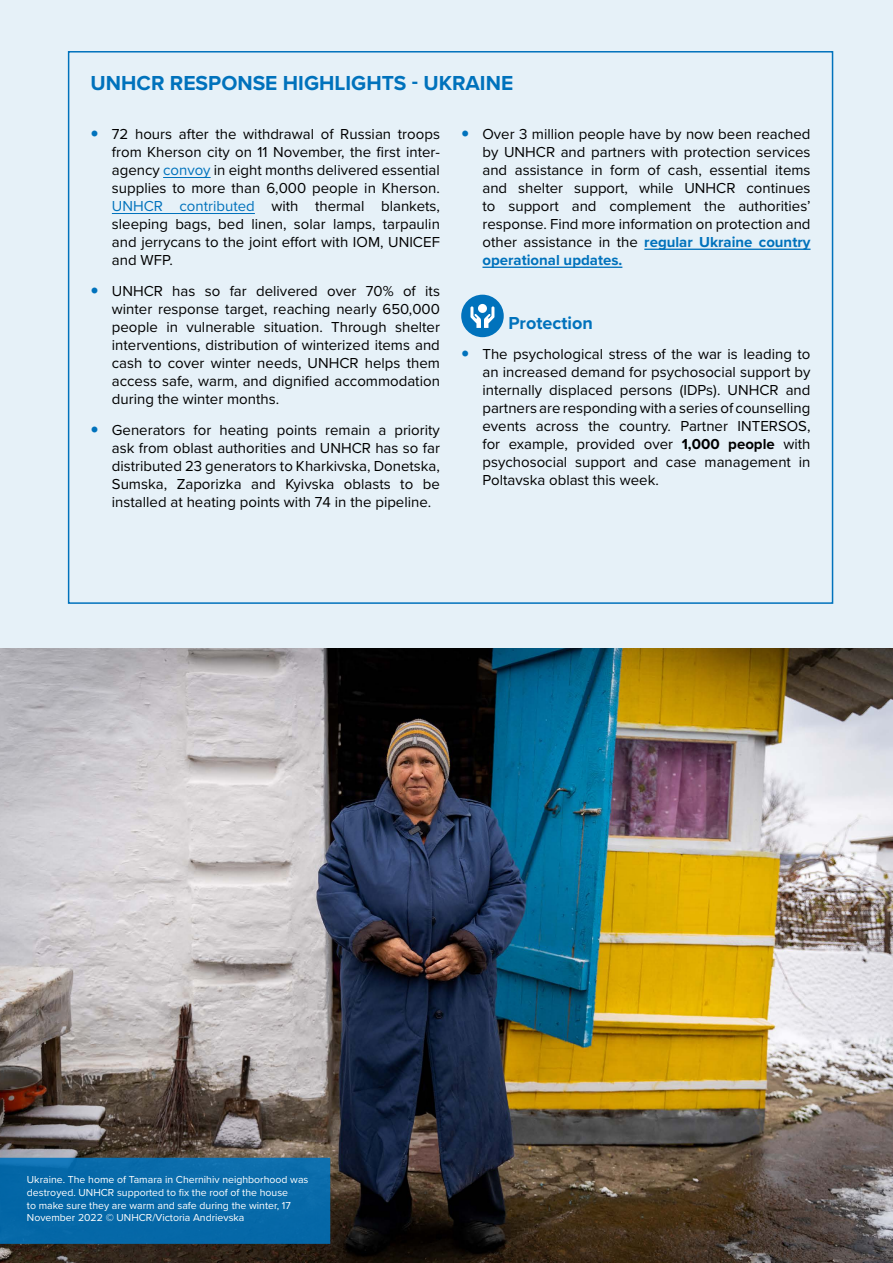
<style>
.page{position:relative;width:893px;height:1263px;background:#fff}
.page>*{position:absolute;margin:0;border:0;box-sizing:border-box;transform-origin:0 0}
.t1{font:700 21px "Proxima Nova";color:#0072bc}
.t2{font:700 18px "Proxima Nova";color:#0072bc}
.t3{font:15px/18px "Proxima Nova";color:#000;text-align:justify}
.t4{font:10.5px/12.6px "Proxima Nova";color:#fff}
.s1{color:#0072bc}
.s2{font-weight:700;color:#0072bc}
.s3{font-weight:700}
</style>
<div class="page">
<div style="left:0;top:0;width:893px;height:648px;background:#e6f1f8"></div>
<hr style="left:163px;top:177px;width:48px;height:1px;background:#0072bc">
<hr style="left:112px;top:213px;width:143px;height:1px;background:#0072bc">
<hr style="left:644px;top:249px;width:166px;height:1px;background:#0072bc">
<hr style="left:482px;top:267px;width:140px;height:1px;background:#0072bc">
<div style="left:461px;top:295px;width:43px;height:42px;background:#0072bc;border-radius:50%"></div>
<svg style="left:470px;top:306px;width:24px;height:22px"></svg>
<div style="left:478px;top:304px;width:9px;height:9px;background:#fff;border-radius:50%"></div>
<img style="left:0;top:648px;width:893px;height:615px">
<div style="left:0;top:1158px;width:330px;height:86px;background:#0669a8"></div>
<h1 class="t1" style="left:91px;top:68px;width:424px">UNHCR RESPONSE HIGHLIGHTS - UKRAINE</h1>
<p class="t3" style="left:112px;top:124px;width:330px">72 hours after the withdrawal of Russian troops from Kherson city on 11 November, the first inter&shy;agency <span class="s1">convoy</span> in eight months delivered essential supplies to more than 6,000 people in Kherson.<br><span class="s1">UNHCR contributed</span> with thermal blankets, sleeping bags, bed linen, solar lamps, tarpaulin and jerrycans to the joint effort with IOM, UNICEF and WFP.</p>
<p class="t3" style="left:112px;top:281px;width:330px">UNHCR has so far delivered over 70% of its winter response target, reaching nearly 650,000 people in vulnerable situation. Through shelter interventions, distribution of winterized items and cash to cover winter needs, UNHCR helps them access safe, warm, and dignified accommodation during the winter months.</p>
<p class="t3" style="left:112px;top:420px;width:330px">Generators for heating points remain a priority ask from oblast authorities and UNHCR has so far distributed 23 generators to Kharkivska, Donetska, Sumska, Zaporizka and Kyivska oblasts to be installed at heating points with 74 in the pipeline.</p>
<p class="t3" style="left:482px;top:124px;width:330px">Over 3 million people have by now been reached by UNHCR and partners with protection services and assistance in form of cash, essential items and shelter support, while UNHCR continues to support and complement the authorities’ response. Find more information on protection and other assistance in the <span class="s2">regular Ukraine country operational updates.</span></p>
<p class="t2" style="left:508px;top:309px;width:86px">Protection</p>
<p class="t3" style="left:482px;top:345px;width:330px">The psychological stress of the war is leading to an increased demand for psychosocial support by internally displaced persons (IDPs). UNHCR and partners are responding with a series of counselling events across the country. Partner INTERSOS, for example, provided over <span class="s3">1,000 people</span> with psychosocial support and case management in Poltavska oblast this week.</p>
<p class="t4" style="left:27px;top:1173px;width:283px">Ukraine. The home of Tamara in Chernihiv neighborhood was destroyed. UNHCR supported to fix the roof of the house<br>to make sure they are warm and safe during the winter, 17<br>November 2022 © UNHCR/Victoria Andrievska</p>
</div>
